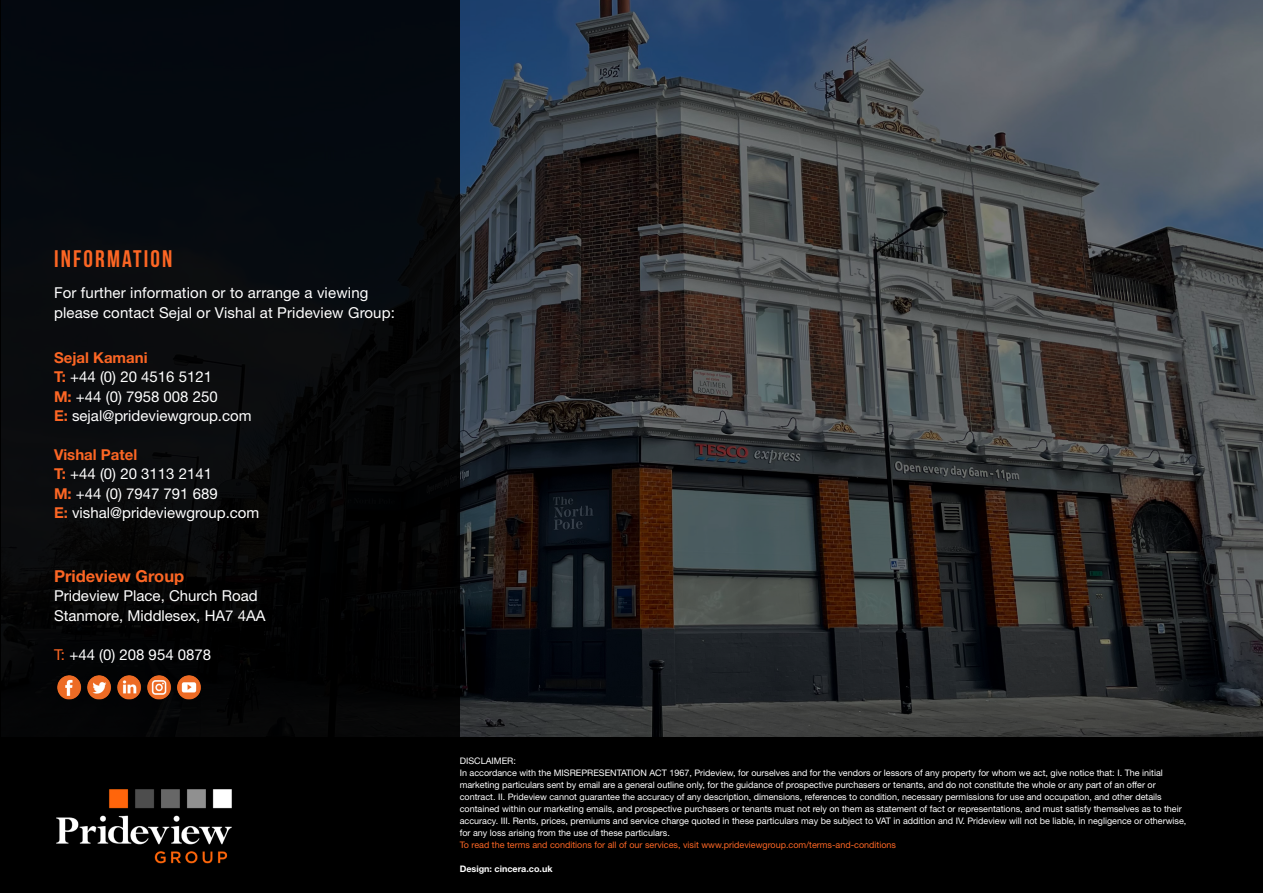
<style>
.page{position:relative;width:1263px;height:893px;background:#fff}
.page>*{position:absolute;margin:0;border:0;box-sizing:border-box;transform-origin:0 0}
.t1{font:700 24px "Bebas Neue";letter-spacing:.09em;color:#fc6624}
.t2{font:700 16.5px "Helvetica Neue LT Std";color:#fc6624}
.t3{font:15px/19.5px "Helvetica Neue LT Std";color:#fff}
.t4{font:9px/12px "Helvetica Neue LT Std";color:#fff}
.t5{font:9px "Helvetica Neue LT Std";color:#fc6624}
.t6{font:700 9px "Helvetica Neue LT Std";color:#fff}
.s1{font-weight:700;color:#fc6624}
.s2{color:#fc6624}
</style>
<div class="page">
<img style="left:460px;top:0;width:803px;height:738px">
<div style="left:0;top:0;width:460px;height:743px;background:linear-gradient(to right,#080a0d,#040609)"></div>
<div style="left:0;top:738px;width:1263px;height:155px;background:#000"></div>
<img style="left:56px;top:789px;width:176px;height:75px">
<img style="left:54px;top:674px;width:148px;height:30px">
<h1 class="t1" style="left:54px;top:246px;width:120px">INFORMATION</h1>
<h3 class="t3" style="left:54px;top:283px;width:342px">For further information or to arrange a viewing please contact Sejal or Vishal at Prideview Group:</h3>
<h3 class="t3" style="left:54px;top:348px;width:199px"><span class="s1">Sejal Kamani<br>T:</span> +44 (0) 20 4516 5121<br><span class="s1">M:</span> +44 (0) 7958 008 250<br><span class="s1">E:</span> sejal@prideviewgroup.com</h3>
<h3 class="t3" style="left:54px;top:444px;width:207px"><span class="s1">Vishal Patel<br>T:</span> +44 (0) 20 3113 2141<br><span class="s1">M:</span> +44 (0) 7947 791 689<br><span class="s1">E:</span> vishal@prideviewgroup.com</h3>
<h2 class="t2" style="left:54px;top:566px;width:132px">Prideview Group</h2>
<h3 class="t3" style="left:54px;top:586px;width:213px">Prideview Place, Church Road<br>Stanmore, Middlesex, HA7 4AA</h3>
<h3 class="t3" style="left:54px;top:645px;width:159px"><span class="s2">T:</span> +44 (0) 208 954 0878</h3>
<p class="t4" style="left:460px;top:754px;width:728px">DISCLAIMER:<br>In accordance with the MISREPRESENTATION ACT 1967, Prideview, for ourselves and for the vendors or lessors of any property for whom we act, give notice that: I. The initial marketing particulars sent by email are a general outline only, for the guidance of prospective purchasers or tenants, and do not constitute the whole or any part of an offer or contract. II. Prideview cannot guarantee the accuracy of any description, dimensions, references to condition, necessary permissions for use and occupation, and other details contained within our marketing emails, and prospective purchasers or tenants must not rely on them as statement of fact or representations, and must satisfy themselves as to their accuracy. III. Rents, prices, premiums and service charge quoted in these particulars may be subject to VAT in addition and IV. Prideview will not be liable, in negligence or otherwise, for any loss arising from the use of these particulars.</p>
<p class="t5" style="left:460px;top:839px;width:438px">To read the terms and conditions for all of our services, visit www.prideviewgroup.com/terms-and-conditions</p>
<p class="t6" style="left:460px;top:863px;width:94px">Design: cincera.co.uk</p>
</div>
